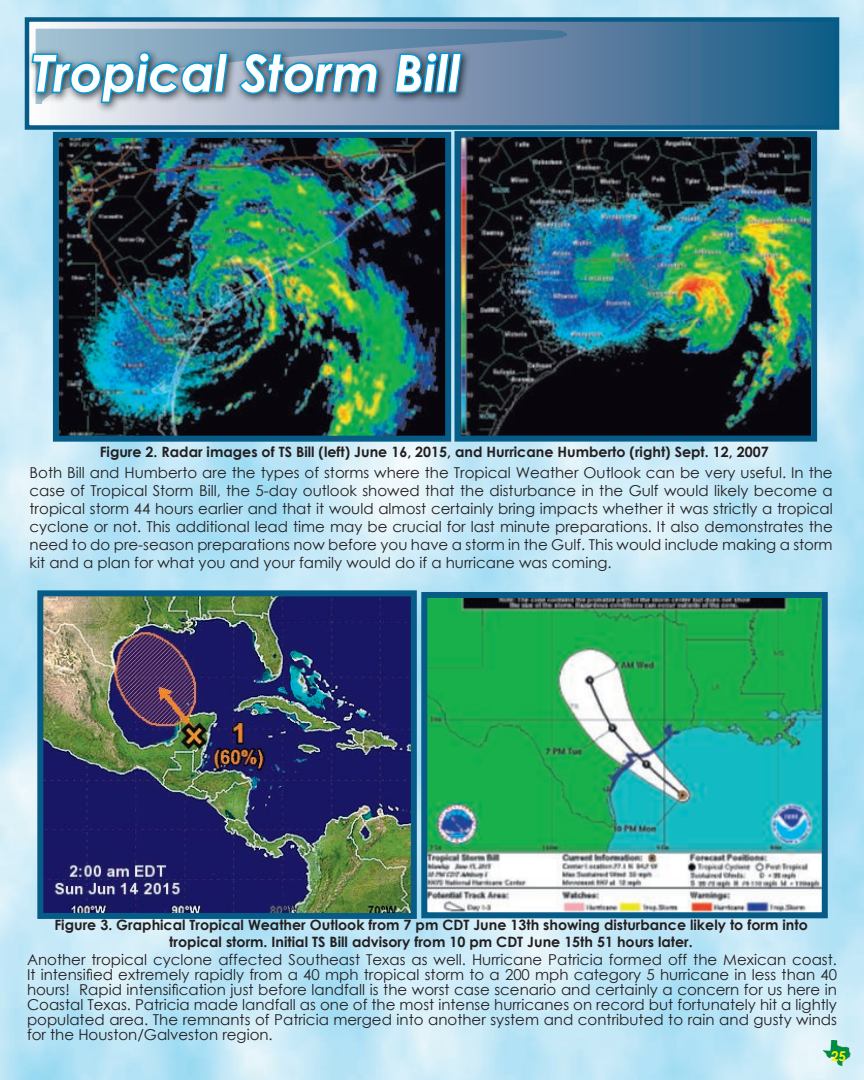
<style>
.page{position:relative;width:864px;height:1080px;background:#fff}
.page>*{position:absolute;margin:0;border:0;box-sizing:border-box;transform-origin:0 0}
.t1{font:italic 700 51px "Century Gothic";color:#fff}
.t2{font:15px/15px "Century Gothic";color:#231f20;text-align:justify}
.t3{font:700 14.25px/17.1px "Century Gothic";color:#231f20;text-align:center}
.t4{font:700 13.5px "Century Gothic";color:#fff101}
</style>
<div class="page">
<img style="left:0;top:0;width:864px;height:1080px">
<img style="left:824px;top:1040px;width:26px;height:26px">
<div style="left:27px;top:20px;width:810px;height:108px;background:linear-gradient(to right,#f9eff4,#14517f)"></div>
<div style="left:25px;top:17px;width:814px;height:113px;border:4px solid #075c87"></div>
<svg style="left:33px;top:27px;width:534px;height:78px;background:#7795b1"></svg>
<div style="left:27px;top:47px;width:445px;height:67px;background:#000;opacity:.75"></div>
<svg style="left:30px;top:50px;width:200px;height:55px;background:#6599b2"></svg>
<svg style="left:237px;top:51px;width:142px;height:45px;background:#4b85a4"></svg>
<svg style="left:393px;top:50px;width:71px;height:45px;background:#2e7599"></svg>
<img style="left:60px;top:139px;width:384px;height:296px">
<div style="left:53px;top:132px;width:398px;height:310px;border:6px solid #075c87"></div>
<img style="left:461px;top:138px;width:349px;height:297px">
<div style="left:454px;top:131px;width:363px;height:311px;border:6px solid #075c87"></div>
<img style="left:428px;top:599px;width:393px;height:312px">
<div style="left:421px;top:592px;width:407px;height:326px;border:6px solid #075c87"></div>
<img style="left:44px;top:597px;width:366px;height:315px">
<div style="left:37px;top:590px;width:380px;height:329px;border:6px solid #075c87"></div>
<h1 class="t1" style="left:32px;top:40px;width:430px">Tropical Storm Bill</h1>
<p class="t3" style="left:100px;top:443px;width:671px">Figure 2. Radar images of TS Bill (left) June 16, 2015, and Hurricane Humberto (right) Sept. 12, 2007</p>
<p class="t2" style="left:30px;top:464px;width:805px;line-height:18px">Both Bill and Humberto are the types of storms where the Tropical Weather Outlook can be very useful. In the case of Tropical Storm Bill, the 5-day outlook showed that the disturbance in the Gulf would likely become a tropical storm 44 hours earlier and that it would almost certainly bring impacts whether it was strictly a tropical cyclone or not. This additional lead time may be crucial for last minute preparations. It also demonstrates the need to do pre-season preparations now before you have a storm in the Gulf. This would include making a storm kit and a plan for what you and your family would do if a hurricane was coming.</p>
<p class="t3" style="left:54px;top:916px;width:755px">Figure 3. Graphical Tropical Weather Outlook from 7 pm CDT June 13th showing disturbance likely to form into tropical storm. Initial TS Bill advisory from 10 pm CDT June 15th 51 hours later.</p>
<p class="t2" style="left:27px;top:952px;width:812px">Another tropical cyclone affected Southeast Texas as well. Hurricane Patricia formed off the Mexican coast.<br>It intensified extremely rapidly from a 40 mph tropical storm to a 200 mph category 5 hurricane in less than 40 hours! Rapid intensification just before landfall is the worst case scenario and certainly a concern for us here in Coastal Texas. Patricia made landfall as one of the most intense hurricanes on record but fortunately hit a lightly populated area. The remnants of Patricia merged into another system and contributed to rain and gusty winds for the Houston/Galveston region.</p>
<p class="t4" style="left:831px;top:1048px;width:17px">25</p>
</div>
